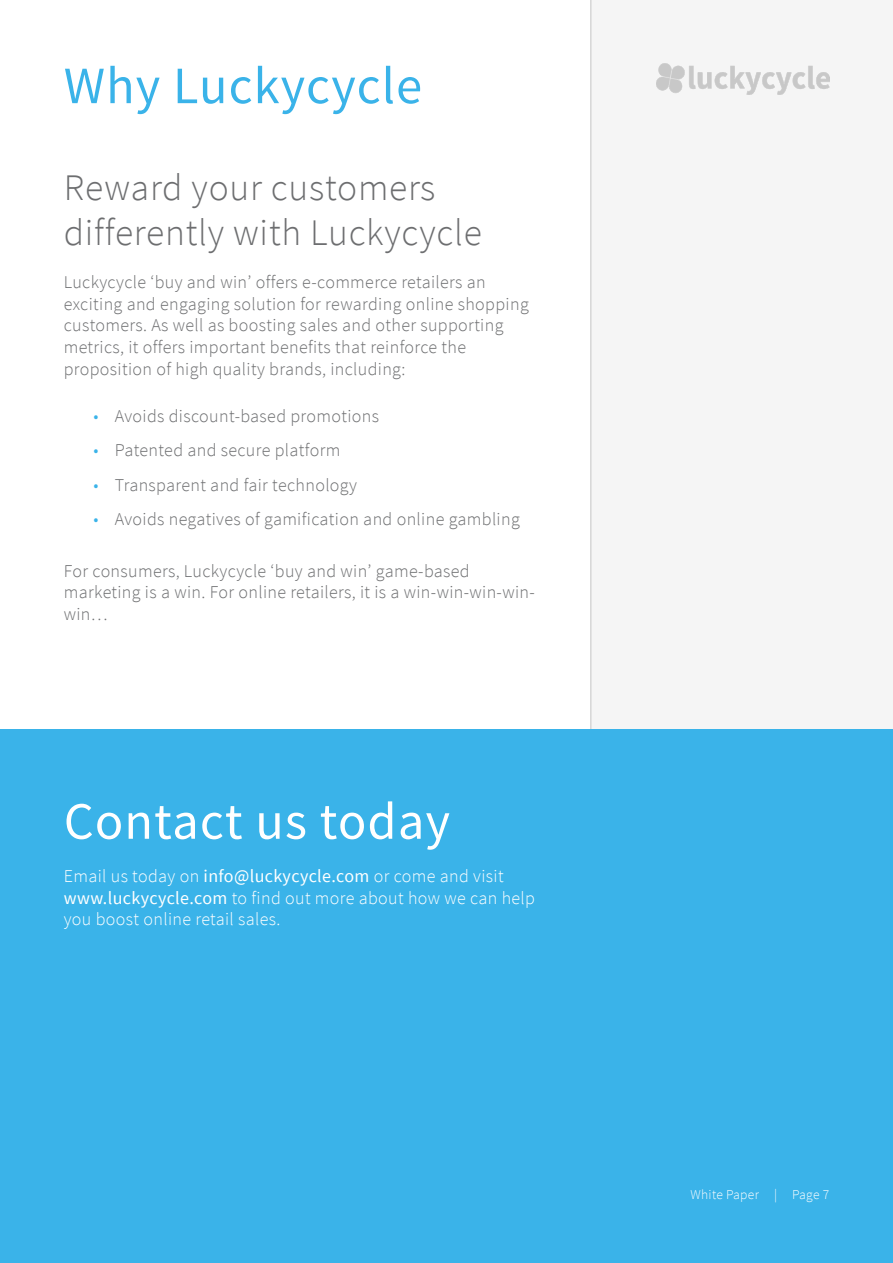
<style>
.page{position:relative;width:893px;height:1263px;background:#fff}
.page>*{position:absolute;margin:0;border:0;box-sizing:border-box;transform-origin:0 0}
.Section_title{font:52.5px "Source Sans Pro";letter-spacing:.02em;color:#fff}
.Section_title-2{font:52.5px "Source Sans Pro";letter-spacing:.02em;color:#3ab3e9}
.t1{font:300 37.5px/45px "Source Sans Pro";letter-spacing:.02em;color:#6d6e70}
.t2{font:300 18px/21.6px "Source Sans Pro";letter-spacing:.02em;color:#6d6e70}
.t3{font:300 18px/21.6px "Source Sans Pro";letter-spacing:.02em;color:#fff}
.t4{font:300 13.5px "Source Sans Pro";letter-spacing:.02em;color:#fff}
.s1{color:#3ab3e9}
.s2{font-weight:400}
</style>
<div class="page">
<img style="left:656px;top:64px;width:173px;height:30px">
<div style="left:0;top:729px;width:893px;height:534px;background:#3ab3e9"></div>
<p class="Section_title-2" style="left:64px;top:53px;width:360px">Why Luckycycle</p>
<h1 class="t1" style="left:64px;top:165px;width:420px">Reward your customers differently with Luckycycle</h1>
<p class="t2" style="left:64px;top:271px;width:466px">Luckycycle ‘buy and win’ offers e-commerce retailers an exciting and engaging solution for rewarding online shopping customers. As well as boosting sales and other supporting metrics, it offers important benefits that reinforce the proposition of high quality brands, including:</p>
<p class="t2" style="left:94px;top:405px;width:287px"><span class="s1">•</span> Avoids discount-based promotions</p>
<p class="t2" style="left:94px;top:440px;width:248px"><span class="s1">•</span> Patented and secure platform</p>
<p class="t2" style="left:94px;top:474px;width:265px"><span class="s1">•</span> Transparent and fair technology</p>
<p class="t2" style="left:94px;top:508px;width:428px"><span class="s1">•</span> Avoids negatives of gamification and online gambling</p>
<p class="t2" style="left:64px;top:560px;width:473px">For consumers, Luckycycle ‘buy and win’ game-based marketing is a win. For online retailers, it is a win-win-win-win&shy;win…</p>
<p class="Section_title" style="left:64px;top:789px;width:388px">Contact us today</p>
<p class="t3" style="left:64px;top:865px;width:473px">Email us today on <span class="s2">info@luckycycle.com</span> or come and visit <span class="s2">www.luckycycle.com</span> to find out more about how we can help you boost online retail sales.</p>
<p class="t4" style="left:691px;top:1186px;width:140px">White Paper | Page 7</p>
</div>
